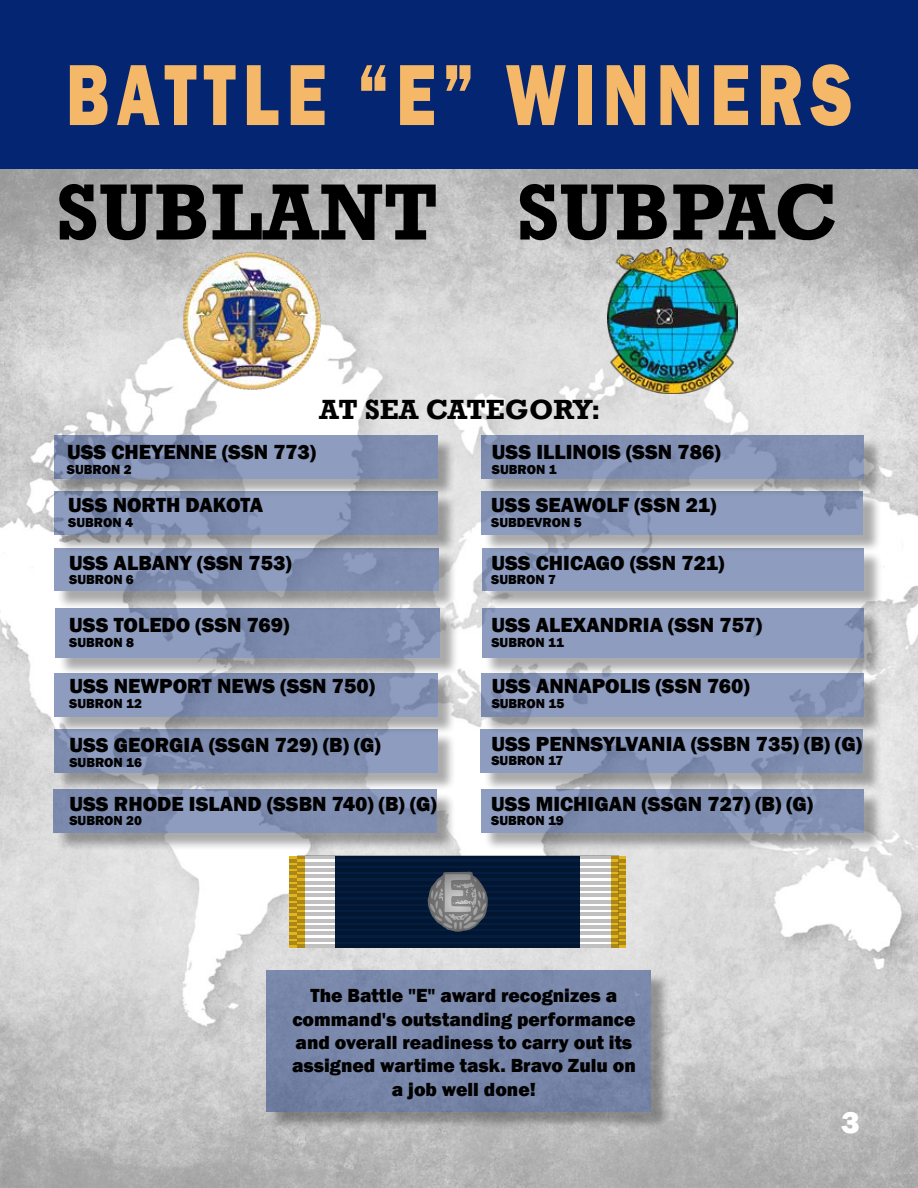
<style>
.page{position:relative;width:918px;height:1188px;background:#fff}
.page>*{position:absolute;margin:0;border:0;box-sizing:border-box;transform-origin:0 0}
.t1{font:800 89.7px "Franklin Gothic";letter-spacing:.11em;color:#f4b868;scale:.75 1}
.t2{font:700 81px "Rockwell";color:#000}
.t3{font:800 31.5px "Franklin Gothic";color:#fff}
.t4{font:700 28.5px "Rockwell";color:#000}
.t5{font:800 21px "Franklin Gothic";color:#000}
.t6{font:800 19.5px/23.4px "Franklin Gothic";color:#000;text-align:center}
.t7{font:800 13.5px "Franklin Gothic";color:#000}
</style>
<div class="page">
<img style="left:0;top:169px;width:918px;height:1019px">
<div style="left:269px;top:972px;width:401px;height:159px;background:#000;opacity:.75"></div>
<div style="left:267px;top:970px;width:384px;height:142px;background:#7886a9"></div>
<div style="left:56px;top:792px;width:400px;height:60px;background:#000;opacity:.75"></div>
<div style="left:54px;top:790px;width:383px;height:43px;background:linear-gradient(to right,#7f8eb0,#8492b5)"></div>
<div style="left:56px;top:675px;width:400px;height:60px;background:#000;opacity:.75"></div>
<svg style="left:54px;top:673px;width:383px;height:43px;background:#8493b5"></svg>
<div style="left:484px;top:675px;width:399px;height:60px;background:#000;opacity:.75"></div>
<svg style="left:481px;top:673px;width:383px;height:43px;background:#8a99bb"></svg>
<div style="left:58px;top:610px;width:401px;height:66px;background:#000;opacity:.75"></div>
<div style="left:56px;top:608px;width:384px;height:50px;background:#8391b4"></div>
<div style="left:485px;top:610px;width:398px;height:66px;background:#000;opacity:.75"></div>
<div style="left:482px;top:608px;width:382px;height:50px;background:#8e9dbf"></div>
<div style="left:56px;top:550px;width:401px;height:60px;background:#000;opacity:.75"></div>
<svg style="left:54px;top:548px;width:384px;height:43px;background:#8392b4"></svg>
<div style="left:485px;top:550px;width:398px;height:60px;background:#000;opacity:.75"></div>
<div style="left:482px;top:548px;width:382px;height:43px;background:#8e9dbf"></div>
<div style="left:57px;top:493px;width:400px;height:60px;background:#000;opacity:.75"></div>
<svg style="left:55px;top:491px;width:383px;height:43px;background:#8593b6"></svg>
<div style="left:484px;top:493px;width:398px;height:60px;background:#000;opacity:.75"></div>
<svg style="left:481px;top:491px;width:382px;height:43px;background:#8897b9"></svg>
<div style="left:56px;top:437px;width:400px;height:60px;background:#000;opacity:.75"></div>
<svg style="left:54px;top:435px;width:383px;height:43px;background:#8392b4"></svg>
<div style="left:484px;top:437px;width:399px;height:60px;background:#000;opacity:.75"></div>
<div style="left:481px;top:435px;width:383px;height:43px;background:linear-gradient(to right,#7f8eb1,#8493b5)"></div>
<div style="left:0;top:0;width:918px;height:168px;background:#042572"></div>
<div style="left:483px;top:732px;width:399px;height:60px;background:#000;opacity:.75"></div>
<svg style="left:481px;top:730px;width:382px;height:43px;background:#8897b9"></svg>
<div style="left:484px;top:792px;width:399px;height:60px;background:#000;opacity:.75"></div>
<div style="left:481px;top:790px;width:383px;height:43px;background:linear-gradient(to bottom,#8392b4,#8392b4)"></div>
<div style="left:56px;top:732px;width:400px;height:60px;background:#000;opacity:.75"></div>
<svg style="left:54px;top:730px;width:383px;height:43px;background:#8190b2"></svg>
<img style="left:180px;top:251px;width:143px;height:140px">
<svg style="left:289px;top:856px;width:337px;height:92px"></svg>
<svg style="left:305px;top:859px;width:306px;height:85px"></svg>
<svg style="left:336px;top:859px;width:244px;height:85px;background:#031c3e"></svg>
<svg style="left:289px;top:859px;width:8px;height:85px"></svg>
<svg style="left:297px;top:944px;width:321px;height:4px"></svg>
<hr style="left:297px;top:938px;width:321px;height:3px;background:#000">
<hr style="left:297px;top:932px;width:321px;height:3px;background:#000">
<svg style="left:297px;top:925px;width:321px;height:4px"></svg>
<hr style="left:297px;top:919px;width:321px;height:3px;background:#000">
<hr style="left:297px;top:913px;width:321px;height:3px;background:#000">
<svg style="left:297px;top:906px;width:321px;height:4px"></svg>
<hr style="left:297px;top:900px;width:321px;height:3px;background:#000">
<hr style="left:297px;top:894px;width:321px;height:3px;background:#000">
<svg style="left:297px;top:887px;width:321px;height:4px"></svg>
<hr style="left:297px;top:881px;width:321px;height:3px;background:#000">
<hr style="left:297px;top:875px;width:321px;height:3px;background:#000">
<svg style="left:297px;top:868px;width:321px;height:4px"></svg>
<hr style="left:297px;top:862px;width:321px;height:3px;background:#000">
<svg style="left:618px;top:859px;width:8px;height:85px"></svg>
<hr style="left:297px;top:856px;width:321px;height:3px;background:#000">
<svg style="left:428px;top:872px;width:60px;height:60px;background:#6c7077"></svg>
<img style="left:608px;top:248px;width:130px;height:146px">
<h1 class="t1" style="left:66px;top:37px;width:1050px">BATTLE “E” WINNERS</h1>
<h2 class="t2" style="left:56px;top:163px;width:783px">SUBLANT SUBPAC</h2>
<h3 class="t4" style="left:319px;top:392px;width:283px">AT SEA CATEGORY:</h3>
<p class="t5" style="left:67px;top:439px;width:251px">USS CHEYENNE (SSN 773)</p>
<p class="t5" style="left:492px;top:439px;width:230px">USS ILLINOIS (SSN 786)</p>
<p class="t7" style="left:67px;top:461px;width:66px">SUBRON 2</p>
<p class="t7" style="left:492px;top:461px;width:66px">SUBRON 1</p>
<p class="t5" style="left:68px;top:491px;width:196px">USS NORTH DAKOTA</p>
<p class="t7" style="left:68px;top:513px;width:66px">SUBRON 4</p>
<p class="t5" style="left:69px;top:549px;width:224px">USS ALBANY (SSN 753)</p>
<p class="t7" style="left:69px;top:571px;width:66px">SUBRON 6</p>
<p class="t5" style="left:69px;top:612px;width:222px">USS TOLEDO (SSN 769)</p>
<p class="t7" style="left:69px;top:634px;width:66px">SUBRON 8</p>
<p class="t5" style="left:69px;top:673px;width:307px">USS NEWPORT NEWS (SSN 750)</p>
<p class="t7" style="left:69px;top:695px;width:74px">SUBRON 12</p>
<p class="t5" style="left:69px;top:732px;width:313px">USS GEORGIA (SSGN 729) (B) (G)</p>
<p class="t7" style="left:69px;top:754px;width:74px">SUBRON 16</p>
<p class="t5" style="left:70px;top:790px;width:369px">USS RHODE ISLAND (SSBN 740) (B) (G)</p>
<p class="t7" style="left:69px;top:812px;width:74px">SUBRON 20</p>
<p class="t5" style="left:491px;top:491px;width:226px">USS SEAWOLF (SSN 21)</p>
<p class="t7" style="left:491px;top:513px;width:92px">SUBDEVRON 5</p>
<p class="t5" style="left:491px;top:549px;width:234px">USS CHICAGO (SSN 721)</p>
<p class="t7" style="left:491px;top:571px;width:66px">SUBRON 7</p>
<p class="t5" style="left:491px;top:612px;width:272px">USS ALEXANDRIA (SSN 757)</p>
<p class="t7" style="left:491px;top:634px;width:74px">SUBRON 11</p>
<p class="t5" style="left:492px;top:673px;width:259px">USS ANNAPOLIS (SSN 760)</p>
<p class="t7" style="left:492px;top:695px;width:74px">SUBRON 15</p>
<p class="t5" style="left:491px;top:730px;width:372px">USS PENNSYLVANIA (SSBN 735) (B) (G)</p>
<p class="t7" style="left:491px;top:752px;width:74px">SUBRON 17</p>
<p class="t5" style="left:491px;top:790px;width:323px">USS MICHIGAN (SSGN 727) (B) (G)</p>
<p class="t7" style="left:491px;top:812px;width:74px">SUBRON 19</p>
<p class="t6" style="left:292px;top:984px;width:345px">The Battle "E" award recognizes a command's outstanding performance and overall readiness to carry out its assigned wartime task. Bravo Zulu on a job well done!</p>
<h3 class="t3" style="left:841px;top:1102px;width:20px">3</h3>
</div>
